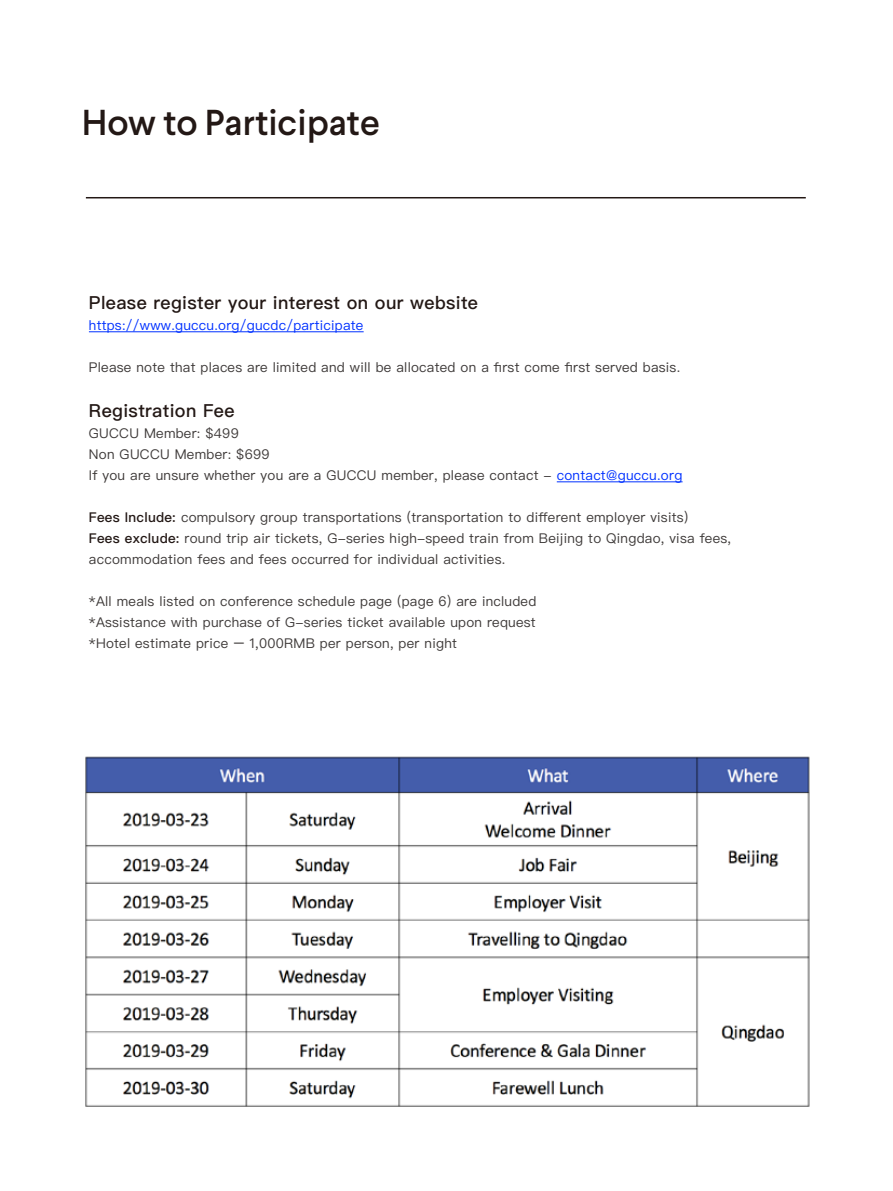
<style>
.page{position:relative;width:893px;height:1191px;background:#fff}
.page>*{position:absolute;margin:0;border:0;box-sizing:border-box;transform-origin:0 0}
.t1{font:500 36px "Larsseit";color:#231815}
.t2{font:500 18px "Ping Fang HK";letter-spacing:.02em;color:#231815}
.t3{font:13.5px/21px "Ping Fang HK";letter-spacing:.02em;color:#3e3a39}
.t4{font:13.5px "Ping Fang HK";letter-spacing:.02em;color:#0031ff}
.s1{color:#0031ff}
.s2{font-weight:500;color:#231815}
</style>
<div class="page">
<hr style="left:89px;top:331px;width:275px;height:1px;background:#0031ff">
<hr style="left:557px;top:481px;width:126px;height:1px;background:#0031ff">
<hr style="left:86px;top:197px;width:720px;height:1px;background:#231815">
<img style="left:85px;top:756px;width:725px;height:351px">
<h1 class="t1" style="left:82px;top:100px;width:300px">How to Participate</h1>
<h2 class="t2" style="left:89px;top:291px;width:391px">Please register your interest on our website</h2>
<p class="t4" style="left:89px;top:317px;width:276px">https://www.guccu.org/gucdc/participate</p>
<p class="t3" style="left:89px;top:357px;width:593px">Please note that places are limited and will be allocated on a first come first served basis.</p>
<h2 class="t2" style="left:89px;top:399px;width:147px">Registration Fee</h2>
<p class="t3" style="left:89px;top:423px;width:595px">GUCCU Member: $499<br>Non GUCCU Member: $699<br>If you are unsure whether you are a GUCCU member, please contact - <span class="s1">contact@guccu.org</span></p>
<p class="t3" style="left:89px;top:507px;width:644px"><span class="s2">Fees Include:</span> compulsory group transportations (transportation to different employer visits)<br><span class="s2">Fees exclude:</span> round trip air tickets, G-series high-speed train from Beijing to Qingdao, visa fees, accommodation fees and fees occurred for individual activities.</p>
<p class="t3" style="left:89px;top:591px;width:449px;text-align:justify">*All meals listed on conference schedule page (page 6) are included *Assistance with purchase of G-series ticket available upon request *Hotel estimate price – 1,000RMB per person, per night</p>
</div>
